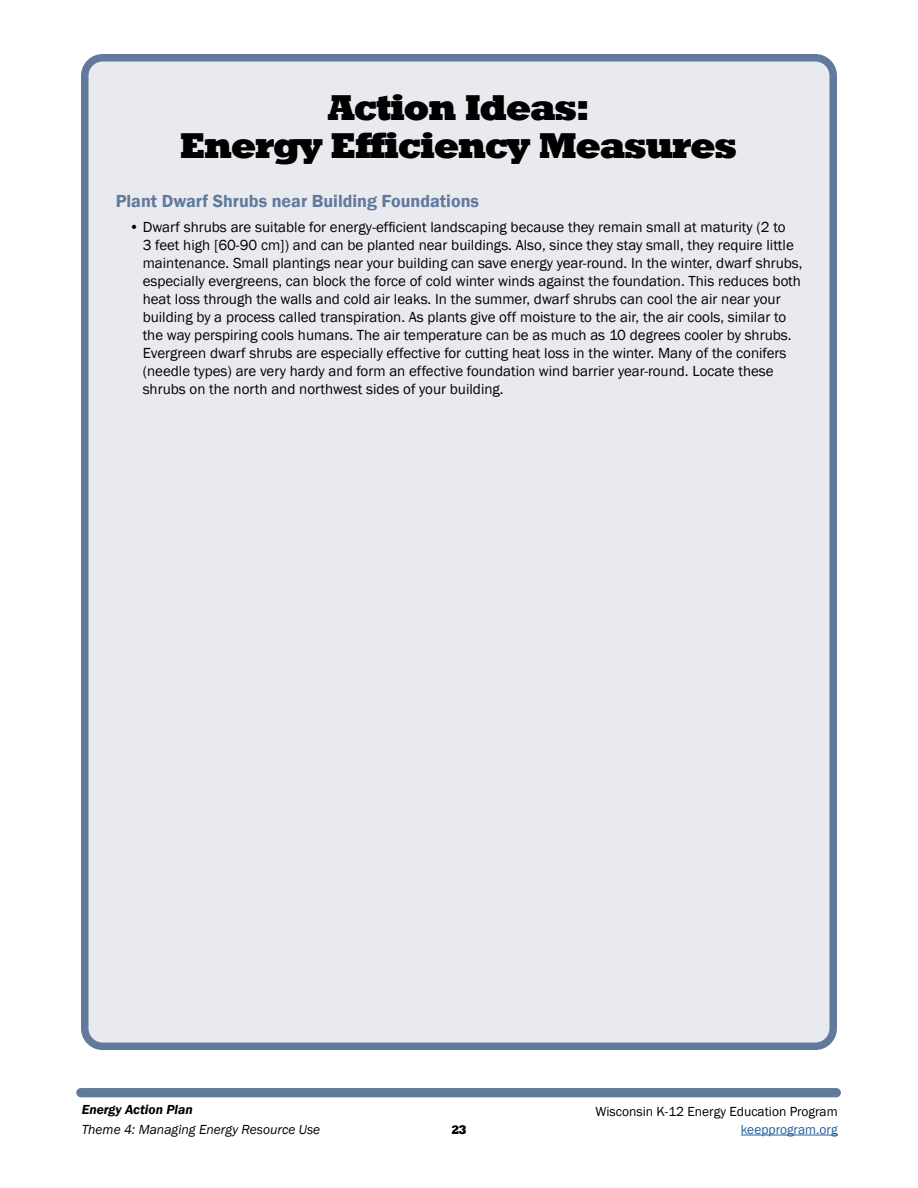
<style>
.page{position:relative;width:918px;height:1188px;background:#fff}
.page>*{position:absolute;margin:0;border:0;box-sizing:border-box;transform-origin:0 0}
.t1{font:34.5px/37.5px "Roland";color:#000;text-align:center}
.t2{font:600 18px "Franklin Gothic";color:#617a9c}
.t3{font:15px/18px "Franklin Gothic";color:#000}
.t4{font:13.5px "Franklin Gothic";color:#000}
.t5{font:italic 13.5px "Franklin Gothic";color:#000}
.t6{font:italic 600 13.5px "Franklin Gothic";color:#000}
.t7{font:13.5px "Franklin Gothic";color:#215e9e}
.t8{font:12px "Roland";color:#000}
</style>
<div class="page">
<div style="left:76px;top:1088px;width:765px;height:9px;background:#617a9c;border-radius:5px"></div>
<hr style="left:741px;top:1135px;width:97px;height:1px;background:#215e9e">
<div style="left:85px;top:58px;width:748px;height:988px;background:#e9eaef;border-radius:18px"></div>
<div style="left:81px;top:54px;width:756px;height:996px;border:8px solid #617a9c;border-radius:18px"></div>
<h1 class="t1" style="left:181px;top:90px;width:557px">Action Ideas:<br>Energy Efficiency Measures</h1>
<p class="t2" style="left:116px;top:190px;width:365px">Plant Dwarf Shrubs near Building Foundations</p>
<p class="t3" style="left:143px;top:218px;width:661px;text-indent:-14px">• Dwarf shrubs are suitable for energy-efficient landscaping because they remain small at maturity (2 to<br>3 feet high [60-90 cm]) and can be planted near buildings. Also, since they stay small, they require little maintenance. Small plantings near your building can save energy year-round. In the winter, dwarf shrubs, especially evergreens, can block the force of cold winter winds against the foundation. This reduces both heat loss through the walls and cold air leaks. In the summer, dwarf shrubs can cool the air near your building by a process called transpiration. As plants give off moisture to the air, the air cools, similar to the way perspiring cools humans. The air temperature can be as much as 10 degrees cooler by shrubs.<br>Evergreen dwarf shrubs are especially effective for cutting heat loss in the winter. Many of the conifers (needle types) are very hardy and form an effective foundation wind barrier year-round. Locate these shrubs on the north and northwest sides of your building.</p>
<p class="t6" style="left:82px;top:1101px;width:113px">Energy Action Plan</p>
<p class="t4" style="left:596px;top:1103px;width:244px">Wisconsin K-12 Energy Education Program</p>
<p class="t5" style="left:82px;top:1121px;width:240px">Theme 4: Managing Energy Resource Use</p>
<p class="t7" style="left:741px;top:1121px;width:98px">keepprogram.org</p>
<p class="t8" style="left:451px;top:1123px;width:17px">23</p>
</div>
